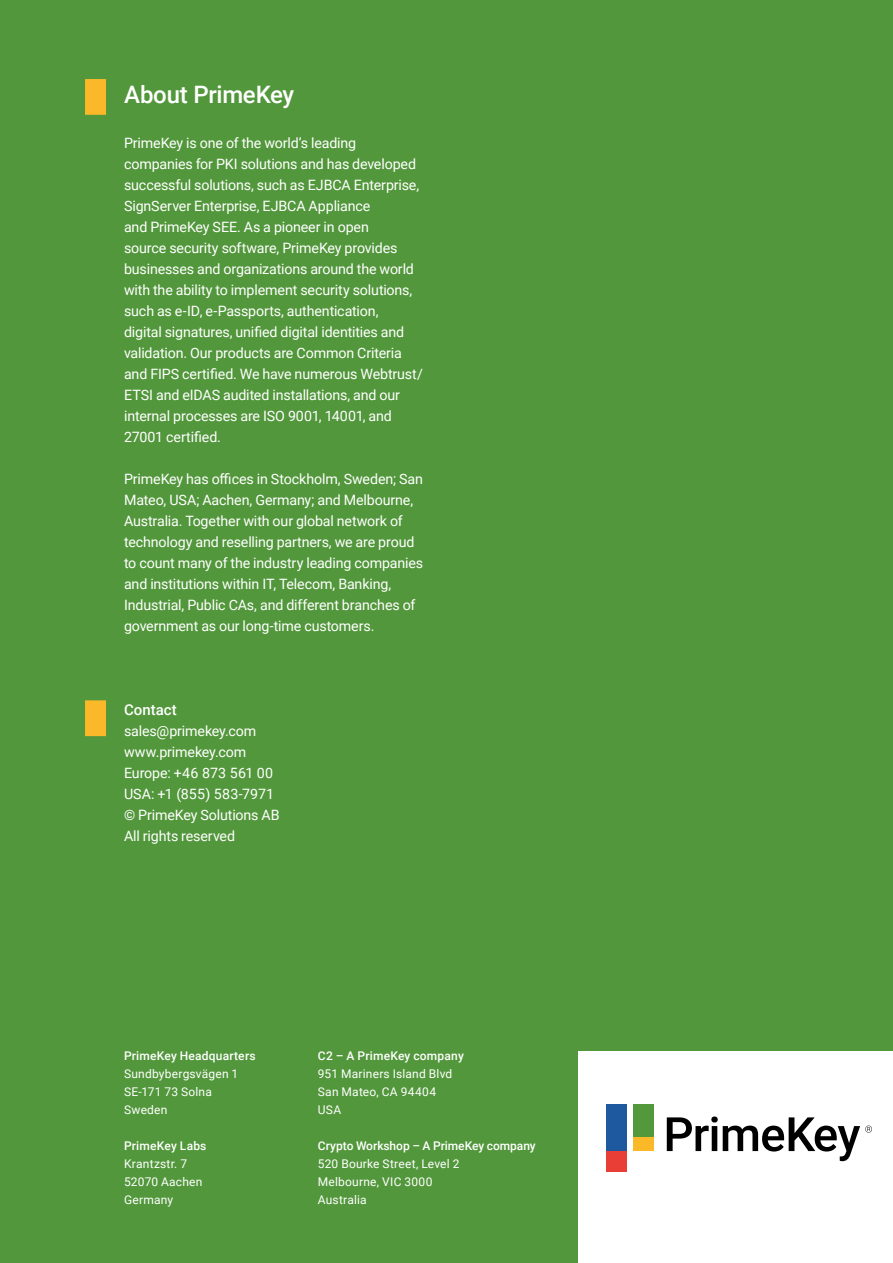
<style>
.page{position:relative;width:893px;height:1263px;background:#52973b}
.page>*{position:absolute;margin:0;border:0;box-sizing:border-box;transform-origin:0 0}
.t1{font:500 24px "Roboto";letter-spacing:-.01em;color:#fff}
.t2{font:500 15px "Roboto";color:#fff}
.t3{font:14.25px/21px "Roboto";letter-spacing:-.01em;color:#fff}
.t4{font:12px/18px "Roboto";letter-spacing:.015em;color:#fff}
.t5{font:500 12px "Roboto";letter-spacing:.015em;color:#fff}
</style>
<div class="page">
<div style="left:579px;top:1051px;width:314px;height:212px;background:#fff"></div>
<div style="left:85px;top:79px;width:21px;height:36px;background:#fbb929"></div>
<div style="left:85px;top:700px;width:21px;height:36px;background:#fbb929"></div>
<div style="left:606px;top:1104px;width:20px;height:47px;background:#1e59a0"></div>
<div style="left:633px;top:1104px;width:20px;height:33px;background:#53983d"></div>
<div style="left:633px;top:1137px;width:20px;height:14px;background:#fbb929"></div>
<div style="left:606px;top:1151px;width:20px;height:20px;background:#e83e36"></div>
<svg style="left:667px;top:1116px;width:205px;height:45px"></svg>
<h1 class="t1" style="left:124px;top:78px;width:172px">About PrimeKey</h1>
<p class="t3" style="left:124px;top:132px;width:300px">PrimeKey is one of the world’s leading companies for PKI solutions and has developed successful solutions, such as EJBCA Enterprise, SignServer Enterprise, EJBCA Appliance<br>and PrimeKey SEE. As a pioneer in open<br>source security software, PrimeKey provides businesses and organizations around the world with the ability to implement security solutions, such as e-ID, e-Passports, authentication,<br>digital signatures, unified digital identities and validation. Our products are Common Criteria and FIPS certified. We have numerous Webtrust/ ETSI and eIDAS audited installations, and our internal processes are ISO 9001, 14001, and 27001 certified.</p>
<p class="t3" style="left:124px;top:468px;width:301px">PrimeKey has offices in Stockholm, Sweden; San Mateo, USA; Aachen, Germany; and Melbourne, Australia. Together with our global network of technology and reselling partners, we are proud to count many of the industry leading companies and institutions within IT, Telecom, Banking, Industrial, Public CAs, and different branches of government as our long-time customers.</p>
<p class="t2" style="left:124px;top:699px;width:54px">Contact</p>
<p class="t3" style="left:124px;top:720px;width:157px">sales@primekey.com www.primekey.com<br>Europe: +46 873 561 00<br>USA: +1 (855) 583-7971 © PrimeKey Solutions AB<br>All rights reserved</p>
<p class="t5" style="left:124px;top:1047px;width:133px">PrimeKey Headquarters</p>
<p class="t4" style="left:124px;top:1064px;width:116px">Sundbybergsvägen 1<br>SE-171 73 Solna<br>Sweden</p>
<p class="t5" style="left:124px;top:1137px;width:84px">PrimeKey Labs</p>
<p class="t4" style="left:124px;top:1154px;width:80px">Krantzstr. 7<br>52070 Aachen<br>Germany</p>
<p class="t5" style="left:318px;top:1047px;width:147px">C2 – A PrimeKey company</p>
<p class="t4" style="left:318px;top:1064px;width:136px">951 Mariners Island Blvd<br>San Mateo, CA 94404<br>USA</p>
<p class="t5" style="left:318px;top:1137px;width:219px">Crypto Workshop – A PrimeKey company</p>
<p class="t4" style="left:318px;top:1154px;width:143px">520 Bourke Street, Level 2<br>Melbourne, VIC 3000<br>Australia</p>
</div>
